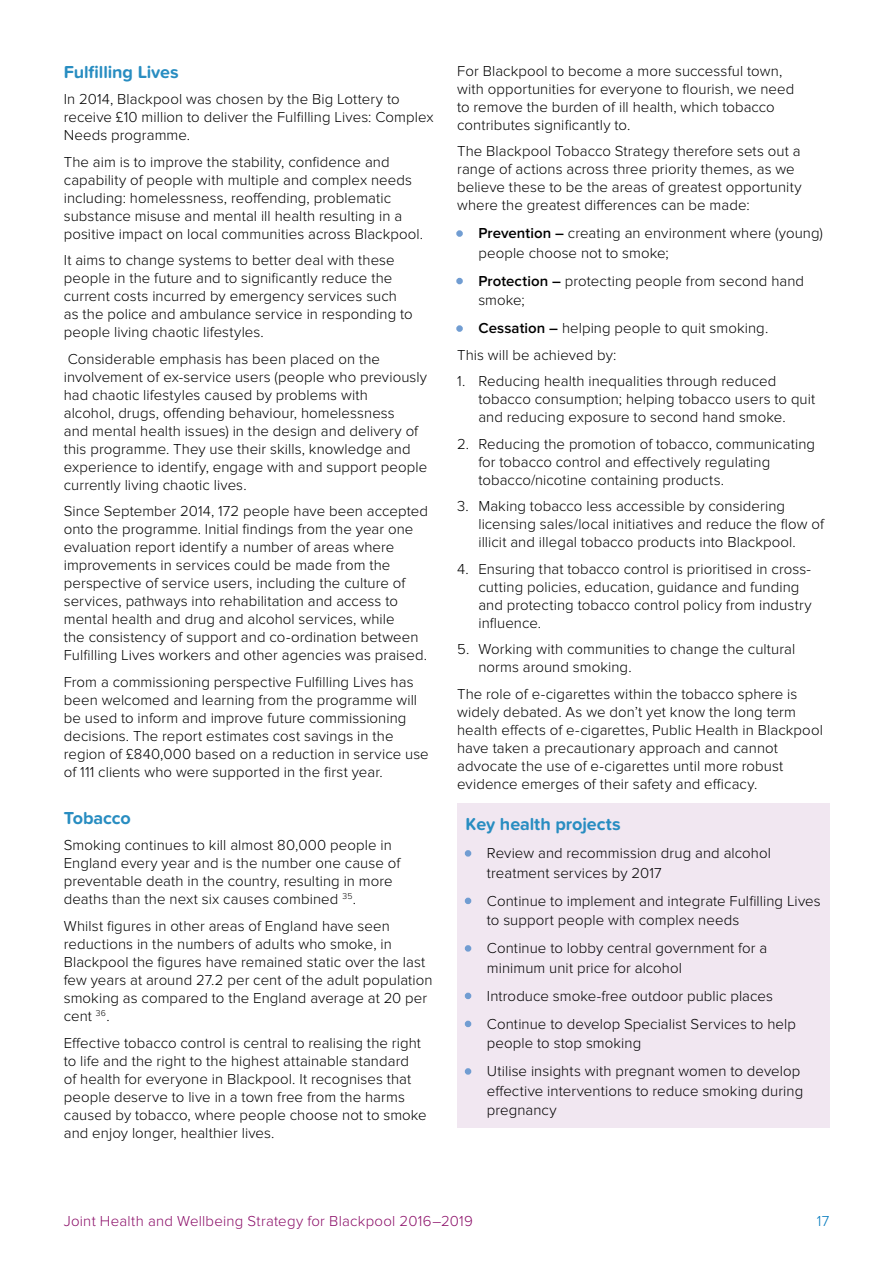
<style>
.page{position:relative;width:893px;height:1263px;background:#fff}
.page>*{position:absolute;margin:0;border:0;box-sizing:border-box;transform-origin:0 0}
.t1{font:700 18px "Proxima Nova Soft";letter-spacing:-.005em;color:#288dc1}
.t2{font:300 15px/18px "Proxima Nova";letter-spacing:.005em;color:#000}
.t3{font:300 15px "Proxima Nova";letter-spacing:.015em;color:#8b0e68}
.t4{font:300 15px "Proxima Nova";color:#0079bd}
.s1{font-weight:900;font-size:13.5px;color:#719dd2}
.s2{font-weight:600}
</style>
<div class="page">
<div style="left:456px;top:230px;width:7px;height:7px;border:3px solid #719dd2;border-radius:50%"></div>
<div style="left:456px;top:278px;width:7px;height:6px;border:3px solid #719dd2;border-radius:50%"></div>
<div style="left:456px;top:325px;width:7px;height:7px;border:3px solid #719dd2;border-radius:50%"></div>
<div style="left:457px;top:803px;width:372px;height:325px;background:#f1e7f1"></div>
<div style="left:465px;top:850px;width:6px;height:7px;border:3px solid #719dd2;border-radius:50%"></div>
<svg style="left:465px;top:898px;width:6px;height:6px"></svg>
<div style="left:465px;top:945px;width:6px;height:7px;border:3px solid #719dd2;border-radius:50%"></div>
<svg style="left:465px;top:993px;width:6px;height:6px"></svg>
<svg style="left:465px;top:1021px;width:6px;height:6px"></svg>
<div style="left:465px;top:1068px;width:6px;height:7px;border:3px solid #719dd2;border-radius:50%"></div>
<p class="t1" style="left:64px;top:61px;width:116px">Fulfilling Lives</p>
<p class="t2" style="left:64px;top:90px;width:371px">In 2014, Blackpool was chosen by the Big Lottery to receive £10 million to deliver the Fulfilling Lives: Complex<br>Needs programme.</p>
<p class="t2" style="left:64px;top:153px;width:361px">The aim is to improve the stability, confidence and capability of people with multiple and complex needs including: homelessness, reoffending, problematic substance misuse and mental ill health resulting in a positive impact on local communities across Blackpool.</p>
<p class="t2" style="left:64px;top:251px;width:350px">It aims to change systems to better deal with these people in the future and to significantly reduce the current costs incurred by emergency services such as the police and ambulance service in responding to people living chaotic lifestyles.</p>
<p class="t2" style="left:64px;top:350px;width:365px">Considerable emphasis has been placed on the involvement of ex-service users (people who previously had chaotic lifestyles caused by problems with<br>alcohol, drugs, offending behaviour, homelessness<br>and mental health issues) in the design and delivery of this programme. They use their skills, knowledge and experience to identify, engage with and support people currently living chaotic lives.</p>
<p class="t2" style="left:64px;top:502px;width:366px">Since September 2014, 172 people have been accepted onto the programme. Initial findings from the year one evaluation report identify a number of areas where improvements in services could be made from the perspective of service users, including the culture of services, pathways into rehabilitation and access to mental health and drug and alcohol services, while<br>the consistency of support and co-ordination between Fulfilling Lives workers and other agencies was praised.</p>
<p class="t2" style="left:64px;top:673px;width:366px">From a commissioning perspective Fulfilling Lives has been welcomed and learning from the programme will be used to inform and improve future commissioning decisions. The report estimates cost savings in the region of £840,000 based on a reduction in service use of 111 clients who were supported in the first year.</p>
<p class="t1" style="left:64px;top:808px;width:69px">Tobacco</p>
<p class="t2" style="left:64px;top:837px;width:338px">Smoking continues to kill almost 80,000 people in England every year and is the number one cause of preventable death in the country, resulting in more deaths than the next six causes combined <sup>35</sup>.</p>
<p class="t2" style="left:64px;top:917px;width:370px">Whilst figures in other areas of England have seen reductions in the numbers of adults who smoke, in Blackpool the figures have remained static over the last few years at around 27.2 per cent of the adult population smoking as compared to the England average at 20 per cent <sup>36</sup>.</p>
<p class="t2" style="left:64px;top:1034px;width:364px">Effective tobacco control is central to realising the right to life and the right to the highest attainable standard<br>of health for everyone in Blackpool. It recognises that people deserve to live in a town free from the harms caused by tobacco, where people choose not to smoke and enjoy longer, healthier lives.</p>
<p class="t2" style="left:457px;top:62px;width:339px">For Blackpool to become a more successful town, with opportunities for everyone to flourish, we need to remove the burden of ill health, which tobacco contributes significantly to.</p>
<p class="t2" style="left:457px;top:142px;width:346px">The Blackpool Tobacco Strategy therefore sets out a range of actions across three priority themes, as we believe these to be the areas of greatest opportunity where the greatest differences can be made:</p>
<p class="t2" style="left:478px;top:224px;width:346px;line-height:19.5px;text-indent:-21px"><span class="s1">΅</span> <span class="s2">Prevention –</span> creating an environment where (young) people choose not to smoke;</p>
<p class="t2" style="left:478px;top:271px;width:327px;line-height:19.5px;text-indent:-21px"><span class="s1">΅</span> <span class="s2">Protection –</span> protecting people from second hand smoke;</p>
<p class="t2" style="left:457px;top:315px;width:313px;line-height:26.5px"><span class="s1">΅</span> <span class="s2">Cessation –</span> helping people to quit smoking.<br>This will be achieved by:</p>
<p class="t2" style="left:478px;top:372px;width:338px;text-indent:-21px">1. Reducing health inequalities through reduced tobacco consumption; helping tobacco users to quit and reducing exposure to second hand smoke.</p>
<p class="t2" style="left:478px;top:435px;width:338px;text-indent:-21px">2. Reducing the promotion of tobacco, communicating for tobacco control and effectively regulating tobacco/nicotine containing products.</p>
<p class="t2" style="left:478px;top:497px;width:347px;text-indent:-21px">3. Making tobacco less accessible by considering licensing sales/local initiatives and reduce the flow of illicit and illegal tobacco products into Blackpool.</p>
<p class="t2" style="left:478px;top:560px;width:335px;text-indent:-21px">4. Ensuring that tobacco control is prioritised in cross&shy;cutting policies, education, guidance and funding and protecting tobacco control policy from industry influence.</p>
<p class="t2" style="left:478px;top:640px;width:318px;text-indent:-21px">5. Working with communities to change the cultural norms around smoking.</p>
<p class="t2" style="left:457px;top:685px;width:367px">The role of e-cigarettes within the tobacco sphere is widely debated. As we don’t yet know the long term health effects of e-cigarettes, Public Health in Blackpool have taken a precautionary approach and cannot advocate the use of e-cigarettes until more robust evidence emerges of their safety and efficacy.</p>
<p class="t1" style="left:466px;top:814px;width:157px">Key health projects</p>
<p class="t2" style="left:487px;top:843px;width:286px;line-height:19.5px;text-indent:-21px"><span class="s1">΅</span> Review and recommission drug and alcohol treatment services by 2017</p>
<p class="t2" style="left:487px;top:891px;width:335px;line-height:19.5px;text-indent:-21px"><span class="s1">΅</span> Continue to implement and integrate Fulfilling Lives to support people with complex needs</p>
<p class="t2" style="left:487px;top:938px;width:282px;line-height:19.5px;text-indent:-21px"><span class="s1">΅</span> Continue to lobby central government for a minimum unit price for alcohol</p>
<p class="t2" style="left:466px;top:982px;width:332px;line-height:28px"><span class="s1">΅</span> Introduce smoke-free outdoor public places<br><span class="s1">΅</span> Continue to develop Specialist Services to help</p>
<p class="t2" style="left:466px;top:1029px;width:336px;line-height:28px;text-indent:21px">people to stop smoking<br><span class="s1">΅</span> Utilise insights with pregnant women to develop</p>
<p class="t2" style="left:487px;top:1081px;width:318px;line-height:19.5px">effective interventions to reduce smoking during pregnancy</p>
<p class="t3" style="left:64px;top:1213px;width:411px">Joint Health and Wellbeing Strategy for Blackpool 2016–2019</p>
<p class="t4" style="left:817px;top:1213px;width:14px">17</p>
</div>
